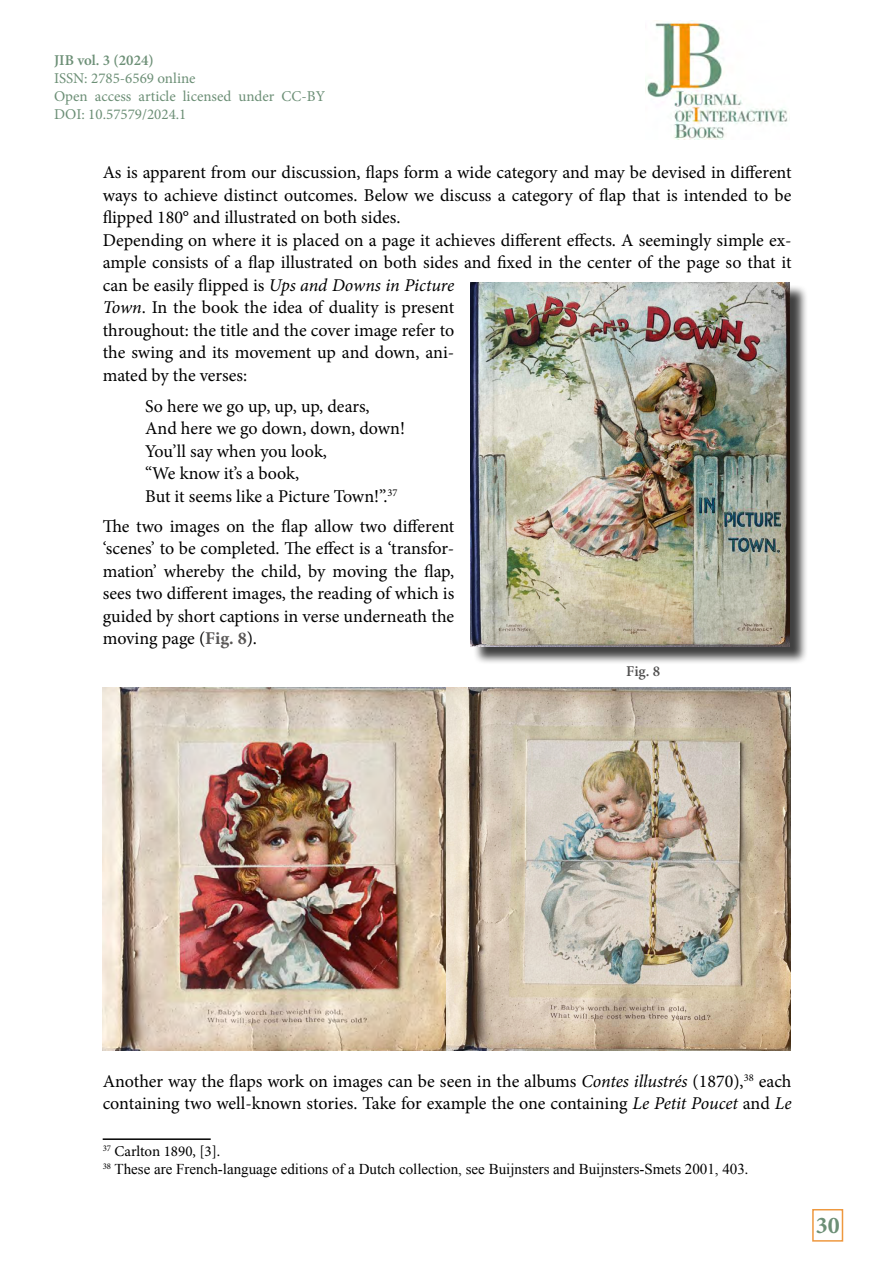
<style>
.page{position:relative;width:893px;height:1263px;background:#fff}
.page>*{position:absolute;margin:0;border:0;box-sizing:border-box;transform-origin:0 0}
.t1{font:700 24px "Minion Pro";color:#6c8f76}
.t2{font:18px/22.5px "Minion Pro";letter-spacing:-.005em;color:#000}
.t3{font:15px "Times New Roman";color:#000}
.t4{font:15px/18px "Minion Pro";color:#6c8f76}
.t5{font:15px "Minion Pro";color:#000}
.t6{font:600 15px "Minion Pro";color:#6c8f76}
.t7{font:600 15px "Minion Pro";color:#504f4f}
.s1{font-style:italic}
.s2{font-weight:700;color:#585655}
.s3{font-family:"Minion Pro"}
</style>
<div class="page">
<img style="left:645px;top:21px;width:143px;height:118px">
<hr style="left:103px;top:1138px;width:108px;height:2px;background:#000">
<div style="left:473px;top:285px;width:335px;height:379px;background:#000;opacity:.75"></div>
<img style="left:471px;top:282px;width:318px;height:364px">
<img style="left:102px;top:687px;width:689px;height:364px">
<div style="left:812px;top:1209px;width:31px;height:32px;border:2px solid #ee983f"></div>
<p class="t6" style="left:54px;top:50px;width:101px">JIB vol. 3 (2024)</p>
<p class="t4" style="left:54px;top:69px;width:273px">ISSN: 2785-6569 online<br>Open access article licensed under CC-BY<br>DOI: 10.57579/2024.1</p>
<p class="t2" style="left:103px;top:161px;width:690px">As is apparent from our discussion, flaps form a wide category and may be devised in different ways to achieve distinct outcomes. Below we discuss a category of flap that is intended to be flipped 180° and illustrated on both sides.<br>Depending on where it is placed on a page it achieves different effects. A seemingly simple ex&shy;ample consists of a flap illustrated on both sides and fixed in the center of the page so that it can be easily flipped is <span class="s1">Ups and Downs in Picture<br>Town</span>. In the book the idea of duality is present<br>throughout: the title and the cover image refer to<br>the swing and its movement up and down, ani-<br>mated by the verses:</p>
<p class="t2" style="left:145px;top:395px;width:261px">So here we go up, up, up, dears,<br>And here we go down, down, down!<br>You’ll say when you look,<br>“We know it’s a book,<br>But it seems like a Picture Town!”.<sup>37</sup></p>
<p class="t2" style="left:103px;top:515px;width:353px;text-align:justify">The two images on the flap allow two different ‘scenes’ to be completed. The effect is a ‘transfor&shy;mation’ whereby the child, by moving the flap, sees two different images, the reading of which is guided by short captions in verse underneath the moving page (<span class="s2">Fig. 8</span>).</p>
<p class="t7" style="left:626px;top:661px;width:36px">Fig. 8</p>
<p class="t2" style="left:103px;top:1070px;width:690px">Another way the flaps work on images can be seen in the albums <span class="s1">Contes illustrés</span> (1870),<sup>38</sup> each containing two well-known stories. Take for example the one containing <span class="s1">Le Petit Poucet</span> and <span class="s1">Le</span></p>
<p class="t5" style="left:103px;top:1141px;width:119px"><sup>37</sup> Carlton 1890, [3].</p>
<p class="t3" style="left:103px;top:1158px;width:647px"><sup>38</sup> These are French-language editions of a Dutch collection, see Buijnsters and Buijnsters-Smets 2001, 403<span class="s3">.</span></p>
<h1 class="t1" style="left:816px;top:1209px;width:25px">30</h1>
</div>
